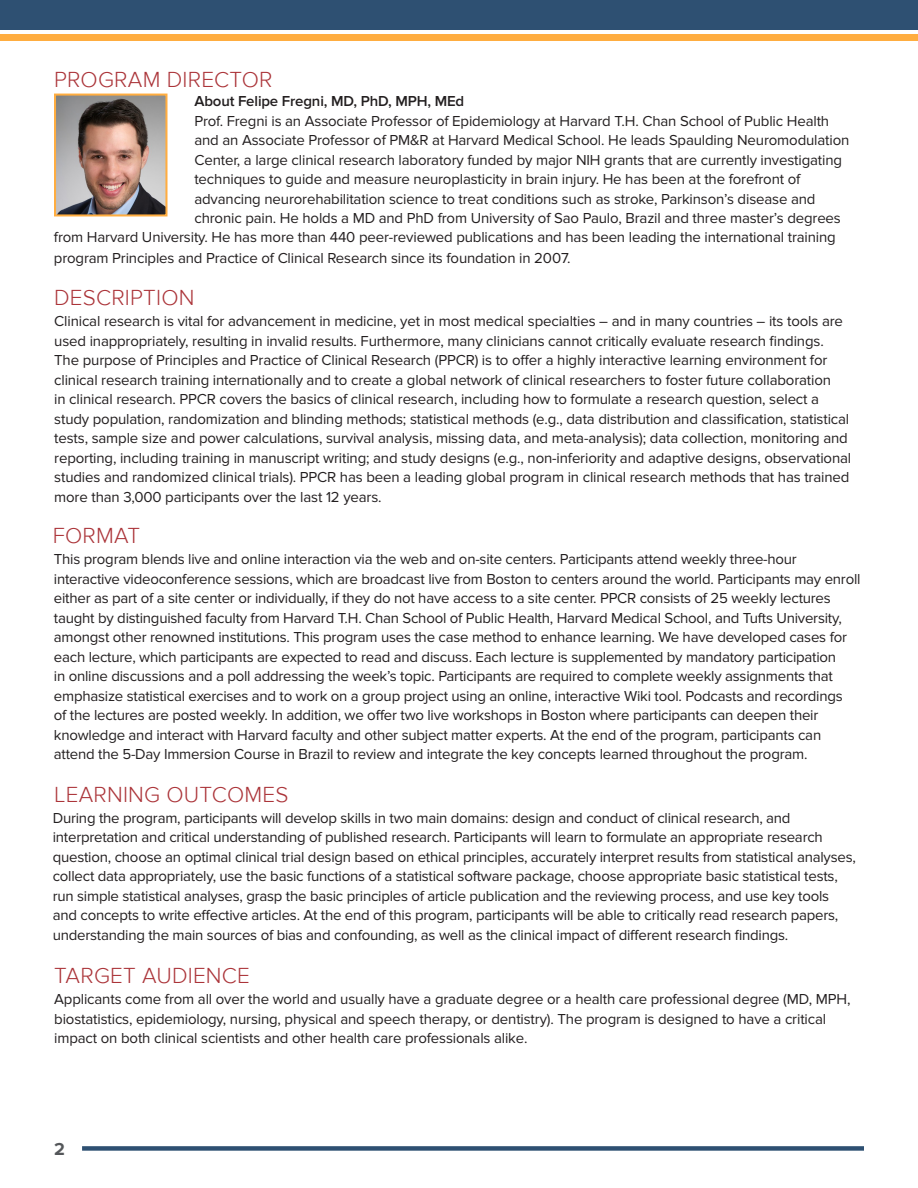
<style>
.page{position:relative;width:918px;height:1188px;background:#fff}
.page>*{position:absolute;margin:0;border:0;box-sizing:border-box;transform-origin:0 0}
.Sub_1{font:300 22.5px "Proxima Nova";letter-spacing:.01em;color:#ab3439}
.t1{font:700 18px "Proxima Nova";color:#54575a}
.Body_1{font:15px/19.5px "Proxima Nova";letter-spacing:-.01em;color:#231f20}
.Body_1-2{font:600 15px "Proxima Nova";letter-spacing:-.01em;color:#231f20}
</style>
<div class="page">
<div style="left:82px;top:1146px;width:782px;height:5px;background:#2e5072"></div>
<div style="left:0;top:0;width:918px;height:30px;background:#2e5072"></div>
<div style="left:0;top:35px;width:918px;height:6px;background:#ffad40"></div>
<img style="left:57px;top:97px;width:108px;height:116px">
<div style="left:54px;top:94px;width:114px;height:122px;border:2px solid #ffad40"></div>
<p class="Sub_1" style="left:54px;top:66px;width:220px">PROGRAM DIRECTOR</p>
<p class="Body_1-2" style="left:194px;top:93px;width:271px">About Felipe Fregni, MD, PhD, MPH, MEd</p>
<p class="Body_1" style="left:194px;top:111px;width:636px">Prof. Fregni is an Associate Professor of Epidemiology at Harvard T.H. Chan School of Public Health</p>
<p class="Body_1" style="left:194px;top:131px;width:657px">and an Associate Professor of PM&amp;R at Harvard Medical School. He leads Spaulding Neuromodulation</p>
<p class="Body_1" style="left:194px;top:150px;width:649px">Center, a large clinical research laboratory funded by major NIH grants that are currently investigating</p>
<p class="Body_1" style="left:194px;top:170px;width:608px">techniques to guide and measure neuroplasticity in brain injury. He has been at the forefront of</p>
<p class="Body_1" style="left:194px;top:189px;width:623px">advancing neurorehabilitation science to treat conditions such as stroke, Parkinson’s disease and</p>
<p class="Body_1" style="left:194px;top:209px;width:648px">chronic pain. He holds a MD and PhD from University of Sao Paulo, Brazil and three master’s degrees</p>
<p class="Body_1" style="left:54px;top:227px;width:783px">from Harvard University. He has more than 440 peer-reviewed publications and has been leading the international training</p>
<p class="Body_1" style="left:54px;top:248px;width:518px">program Principles and Practice of Clinical Research since its foundation in 2007.</p>
<p class="Sub_1" style="left:54px;top:285px;width:142px">DESCRIPTION</p>
<p class="Body_1" style="left:54px;top:312px;width:799px">Clinical research is vital for advancement in medicine, yet in most medical specialties – and in many countries – its tools are used inappropriately, resulting in invalid results. Furthermore, many clinicians cannot critically evaluate research findings.<br>The purpose of Principles and Practice of Clinical Research (PPCR) is to offer a highly interactive learning environment for clinical research training internationally and to create a global network of clinical researchers to foster future collaboration<br>in clinical research. PPCR covers the basics of clinical research, including how to formulate a research question, select a study population, randomization and blinding methods; statistical methods (e.g., data distribution and classification, statistical tests, sample size and power calculations, survival analysis, missing data, and meta-analysis); data collection, monitoring and reporting, including training in manuscript writing; and study designs (e.g., non-inferiority and adaptive designs, observational studies and randomized clinical trials). PPCR has been a leading global program in clinical research methods that has trained more than 3,000 participants over the last 12 years.</p>
<p class="Sub_1" style="left:53px;top:523px;width:89px">FORMAT</p>
<p class="Body_1" style="left:54px;top:550px;width:808px">This program blends live and online interaction via the web and on-site centers. Participants attend weekly three-hour interactive videoconference sessions, which are broadcast live from Boston to centers around the world. Participants may enroll either as part of a site center or individually, if they do not have access to a site center. PPCR consists of 25 weekly lectures taught by distinguished faculty from Harvard T.H. Chan School of Public Health, Harvard Medical School, and Tufts University, amongst other renowned institutions. This program uses the case method to enhance learning. We have developed cases for each lecture, which participants are expected to read and discuss. Each lecture is supplemented by mandatory participation<br>in online discussions and a poll addressing the week’s topic. Participants are required to complete weekly assignments that emphasize statistical exercises and to work on a group project using an online, interactive Wiki tool. Podcasts and recordings<br>of the lectures are posted weekly. In addition, we offer two live workshops in Boston where participants can deepen their knowledge and interact with Harvard faculty and other subject matter experts. At the end of the program, participants can attend the 5-Day Immersion Course in Brazil to review and integrate the key concepts learned throughout the program.</p>
<p class="Sub_1" style="left:54px;top:781px;width:236px">LEARNING OUTCOMES</p>
<p class="Body_1" style="left:53px;top:808px;width:805px">During the program, participants will develop skills in two main domains: design and conduct of clinical research, and interpretation and critical understanding of published research. Participants will learn to formulate an appropriate research question, choose an optimal clinical trial design based on ethical principles, accurately interpret results from statistical analyses, collect data appropriately, use the basic functions of a statistical software package, choose appropriate basic statistical tests, run simple statistical analyses, grasp the basic principles of article publication and the reviewing process, and use key tools and concepts to write effective articles. At the end of this program, participants will be able to critically read research papers, understanding the main sources of bias and confounding, as well as the clinical impact of different research findings.</p>
<p class="Sub_1" style="left:54px;top:963px;width:197px">TARGET AUDIENCE</p>
<p class="Body_1" style="left:54px;top:990px;width:798px">Applicants come from all over the world and usually have a graduate degree or a health care professional degree (MD, MPH, biostatistics, epidemiology, nursing, physical and speech therapy, or dentistry). The program is designed to have a critical impact on both clinical scientists and other health care professionals alike.</p>
<p class="t1" style="left:54px;top:1139px;width:12px">2</p>
</div>
